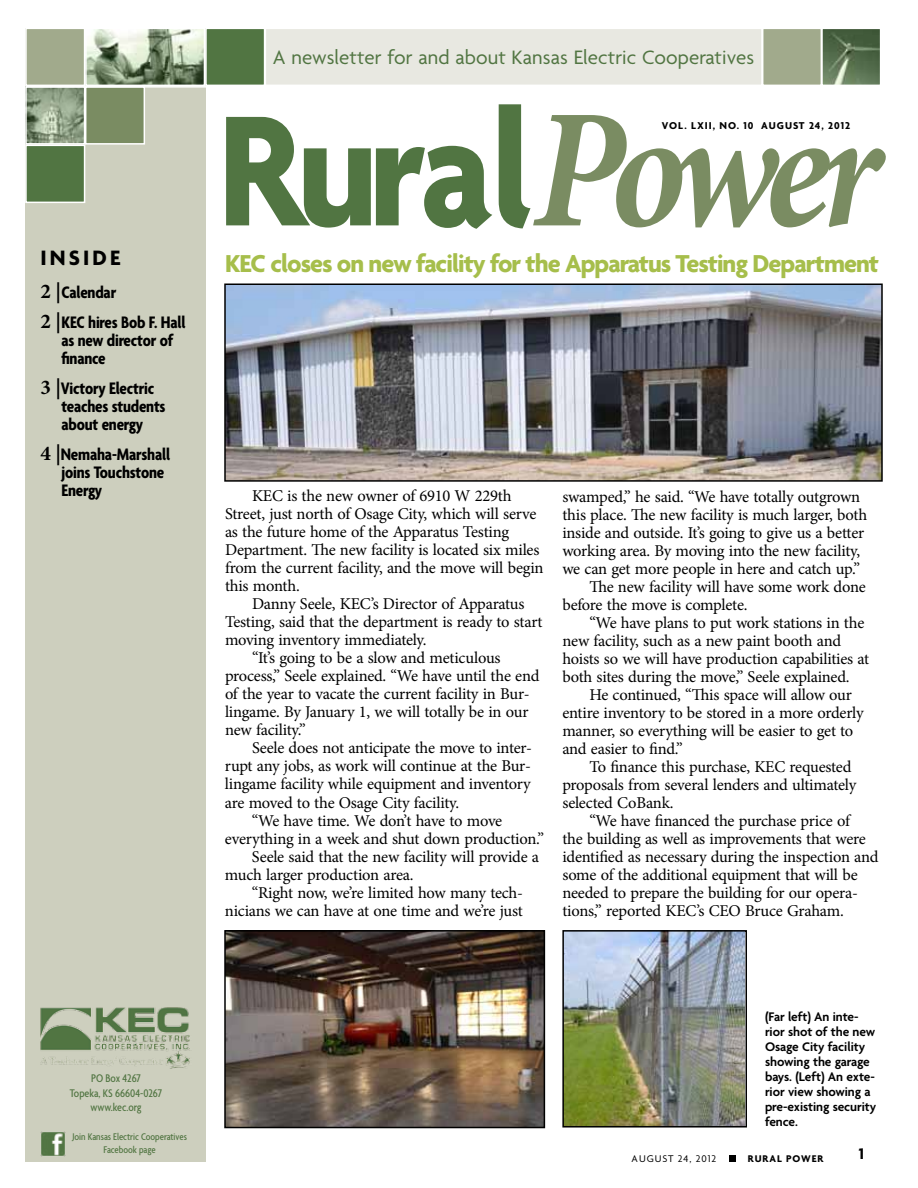
<style>
.page{position:relative;width:918px;height:1188px;background:#fff}
.page>*{position:absolute;margin:0;border:0;box-sizing:border-box;transform-origin:0 0}
.t1{font:700 170.1px "Agenda";color:#517542;scale:.91 1}
.t2{font:700 26.4px "Agenda";letter-spacing:-.035em;color:#a6be4b}
.t3{font:700 22.5px "Agenda";letter-spacing:.14em;color:#000}
.t4{font:21px "Agenda";letter-spacing:.005em;color:#517542}
.t5{font:700 condensed 18px/18px "Agenda";letter-spacing:-.01em;color:#000}
.t6{font:16.5px/18px "Minion Pro";letter-spacing:-.015em;color:#000}
.t7{font:700 16.5px "Agenda";color:#000}
.t8{font:600 13.5px/15px "Agenda";letter-spacing:-.005em;color:#000}
.t9{font:500 condensed 12px/14.4px "Agenda";color:#517542;text-align:center}
.t10{font:700 10.8px "Agenda";letter-spacing:.09em;color:#000}
.t11{font:500 condensed 10.5px/12.6px "Agenda";color:#517542;text-align:center}
.t12{font:10.5px "Agenda";letter-spacing:.09em;color:#000}
.t13{font:700 10.5px "Agenda";letter-spacing:.09em;color:#000}
.s1{font-family:"Minion Pro";font-stretch:normal;font-size:21px}
.s2{font-family:"Minion Pro";font-style:italic;color:#7a8c62}
</style>
<div class="page">
<div style="left:25px;top:28px;width:180px;height:1134px;background:#cdcfbe"></div>
<img style="left:227px;top:287px;width:653px;height:192px">
<div style="left:224px;top:284px;width:659px;height:198px;border:2px solid #000"></div>
<img style="left:227px;top:933px;width:315px;height:192px">
<div style="left:224px;top:930px;width:321px;height:198px;border:2px solid #000"></div>
<img style="left:565px;top:933px;width:179px;height:192px">
<div style="left:562px;top:930px;width:185px;height:198px;border:2px solid #000"></div>
<div style="left:265px;top:28px;width:497px;height:57px;background:#e8e8e1"></div>
<div style="left:265px;top:28px;width:498px;height:58px;border:2px solid #fff"></div>
<img style="left:824px;top:31px;width:54px;height:52px">
<div style="left:821px;top:28px;width:60px;height:58px;border:2px solid #fff"></div>
<div style="left:762px;top:28px;width:60px;height:58px;background:#a1aa8c;border:2px solid #fff"></div>
<div style="left:25px;top:28px;width:60px;height:58px;background:#a1aa8c;border:2px solid #fff"></div>
<div style="left:85px;top:86px;width:60px;height:59px;background:#7a8c62;border:2px solid #fff"></div>
<img style="left:28px;top:89px;width:54px;height:53px">
<div style="left:25px;top:86px;width:60px;height:59px;border:2px solid #fff"></div>
<img style="left:88px;top:31px;width:114px;height:52px">
<div style="left:85px;top:28px;width:120px;height:58px;border:2px solid #fff"></div>
<div style="left:25px;top:145px;width:60px;height:58px;background:#517542;border:2px solid #fff"></div>
<div style="left:205px;top:28px;width:60px;height:58px;background:#517542;border:2px solid #fff"></div>
<hr style="left:26px;top:86px;width:180px;height:2px;background:#fff">
<img style="left:40px;top:1007px;width:150px;height:62px">
<img style="left:41px;top:1131px;width:25px;height:25px">
<div style="left:729px;top:1155px;width:7px;height:7px;background:#000"></div>
<h3 class="t3" style="left:40px;top:246px;width:81px">Inside</h3>
<p class="t5" style="left:40px;top:279px;width:147px;line-height:30px"><span class="s1">2 |</span>Calendar<br><span class="s1">2 |</span>KEC hires Bob F. Hall</p>
<p class="t5" style="left:61px;top:333px;width:113px">as new director of finance</p>
<p class="t5" style="left:61px;top:381px;width:106px;text-indent:-21px"><span class="s1">3 |</span>Victory Electric teaches students about energy</p>
<p class="t5" style="left:61px;top:447px;width:110px;text-indent:-21px"><span class="s1">4 |</span>Nemaha-Marshall joins Touchstone<br>Energy</p>
<p class="t9" style="left:70px;top:1072px;width:94px">PO Box 4267<br>Topeka, KS 66604-0267 www.kec.org</p>
<p class="t11" style="left:72px;top:1131px;width:116px">Join Kansas Electric Cooperatives<br>Facebook page</p>
<p class="t4" style="left:273px;top:46px;width:483px">A newsletter for and about Kansas Electric Cooperatives</p>
<h1 class="t1" style="left:218px;top:79px;width:730px">Rural<span class="s2">Power</span></h1>
<p class="t10" style="left:662px;top:120px;width:190px">Vol. LXII, No. 10 August 24, 2012</p>
<h2 class="t2" style="left:225px;top:249px;width:656px">KEC closes on new facility for the Apparatus Testing Department</h2>
<p class="t6" style="left:225px;top:487px;width:320px;text-indent:27px">KEC is the new owner of 6910 W 229th Street, just north of Osage City, which will serve as the future home of the Apparatus Testing Department. The new facility is located six miles from the current facility, and the move will begin this month.</p>
<p class="t6" style="left:252px;top:595px;width:274px">Danny Seele, KEC’s Director of Apparatus</p>
<p class="t6" style="left:225px;top:613px;width:319px">Testing, said that the department is ready to start</p>
<p class="t6" style="left:225px;top:631px;width:203px">moving inventory immediately.</p>
<p class="t6" style="left:252px;top:649px;width:250px">“It’s going to be a slow and meticulous</p>
<p class="t6" style="left:225px;top:667px;width:316px">process,” Seele explained. “We have until the end</p>
<p class="t6" style="left:225px;top:685px;width:306px">of the year to vacate the current facility in Bur-</p>
<p class="t6" style="left:225px;top:703px;width:305px">lingame. By January 1, we will totally be in our</p>
<p class="t6" style="left:225px;top:721px;width:82px">new facility.”</p>
<p class="t6" style="left:252px;top:739px;width:282px">Seele does not anticipate the move to inter-</p>
<p class="t6" style="left:225px;top:757px;width:307px">rupt any jobs, as work will continue at the Bur-</p>
<p class="t6" style="left:225px;top:775px;width:307px">lingame facility while equipment and inventory</p>
<p class="t6" style="left:225px;top:793px;width:236px">are moved to the Osage City facility.</p>
<p class="t6" style="left:252px;top:811px;width:252px">“We have time. We don’t have to move</p>
<p class="t6" style="left:225px;top:829px;width:321px">everything in a week and shut down production.”</p>
<p class="t6" style="left:252px;top:847px;width:289px">Seele said that the new facility will provide a</p>
<p class="t6" style="left:225px;top:865px;width:190px">much larger production area.</p>
<p class="t6" style="left:252px;top:883px;width:273px">“Right now, we’re limited how many tech-</p>
<p class="t6" style="left:225px;top:901px;width:299px">nicians we can have at one time and we’re just</p>
<p class="t6" style="left:562px;top:487px;width:299px">swamped,” he said. “We have totally outgrown</p>
<p class="t6" style="left:562px;top:505px;width:306px">this place. The new facility is much larger, both</p>
<p class="t6" style="left:562px;top:523px;width:303px">inside and outside. It’s going to give us a better</p>
<p class="t6" style="left:562px;top:541px;width:299px">working area. By moving into the new facility,</p>
<p class="t6" style="left:562px;top:559px;width:299px">we can get more people in here and catch up.”</p>
<p class="t6" style="left:589px;top:577px;width:278px">The new facility will have some work done</p>
<p class="t6" style="left:562px;top:595px;width:187px">before the move is complete.</p>
<p class="t6" style="left:589px;top:613px;width:277px">“We have plans to put work stations in the</p>
<p class="t6" style="left:562px;top:631px;width:280px">new facility, such as a new paint booth and</p>
<p class="t6" style="left:562px;top:649px;width:308px">hoists so we will have production capabilities at</p>
<p class="t6" style="left:562px;top:667px;width:289px">both sites during the move,” Seele explained.</p>
<p class="t6" style="left:589px;top:685px;width:264px">He continued, “This space will allow our</p>
<p class="t6" style="left:562px;top:703px;width:303px">entire inventory to be stored in a more orderly</p>
<p class="t6" style="left:562px;top:721px;width:292px">manner, so everything will be easier to get to</p>
<p class="t6" style="left:562px;top:739px;width:122px">and easier to find.”</p>
<p class="t6" style="left:589px;top:757px;width:264px">To finance this purchase, KEC requested</p>
<p class="t6" style="left:562px;top:775px;width:295px">proposals from several lenders and ultimately</p>
<p class="t6" style="left:562px;top:793px;width:113px">selected CoBank.</p>
<p class="t6" style="left:589px;top:811px;width:262px">“We have financed the purchase price of</p>
<p class="t6" style="left:562px;top:829px;width:305px">the building as well as improvements that were</p>
<p class="t6" style="left:562px;top:847px;width:318px">identified as necessary during the inspection and</p>
<p class="t6" style="left:562px;top:865px;width:297px">some of the additional equipment that will be</p>
<p class="t6" style="left:562px;top:883px;width:297px">needed to prepare the building for our opera-</p>
<p class="t6" style="left:562px;top:901px;width:283px">tions,” reported KEC’s CEO Bruce Graham.</p>
<p class="t8" style="left:765px;top:1010px;width:113px">(Far left) An inte&shy;rior shot of the new<br>Osage City facility showing the garage bays. (Left) An exte&shy;rior view showing a pre-existing security fence.</p>
<p class="t12" style="left:632px;top:1153px;width:86px">August 24, 2012</p>
<p class="t13" style="left:748px;top:1153px;width:75px">Rural Power</p>
<p class="t7" style="left:859px;top:1145px;width:7px">1</p>
</div>
